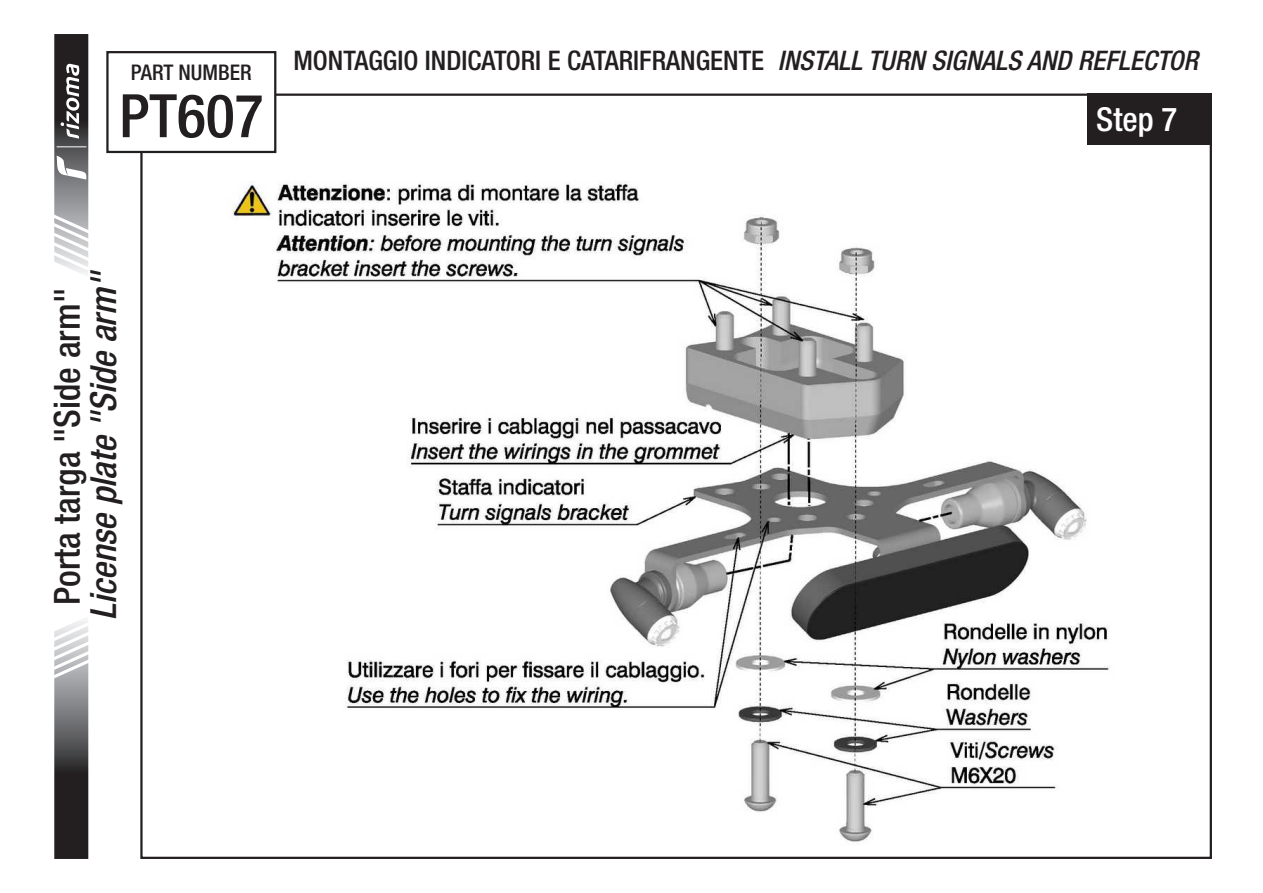
<style>
.page{position:relative;width:1263px;height:893px;background:#fff}
.page>*{position:absolute;margin:0;border:0;box-sizing:border-box;transform-origin:0 0}
.t1{font:500 condensed 60px "Helvetica Neue LT Std";color:#231f20}
.t2{font:italic 500 condensed 36px "Helvetica Neue LT Std";color:#231f20}
.t3{font:500 condensed 36px "Helvetica Neue LT Std";color:#231f20}
.t4{font:500 condensed 33px "Helvetica Neue LT Std";color:#fff}
.t5{font:500 condensed 27px "Helvetica Neue LT Std";color:#231f20}
.t6{font:500 condensed 21.6px "Helvetica Neue LT Std";color:#231f20}
.s1{font-style:italic}
</style>
<div class="page">
<img style="left:210px;top:103px;width:900px;height:739px">
<div style="left:1088px;top:94px;width:124px;height:51px;background:#231f20"></div>
<svg style="left:54px;top:620px;width:35px;height:239px;background:#706f70"></svg>
<svg style="left:54px;top:34px;width:35px;height:240px"></svg>
<div style="left:107px;top:52px;width:168px;height:100px;background:#fff"></div>
<div style="left:106px;top:51px;width:170px;height:102px;border:2px solid #231f20"></div>
<p class="t6" style="left:131px;top:59px;width:122px">PART NUMBER</p>
<h1 class="t1" style="left:119px;top:80px;width:146px">PT607</h1>
<p class="t5" style="left:293px;top:45px;width:906px">MONTAGGIO INDICATORI E CATARIFRANGENTE <span class="s1">INSTALL TURN SIGNALS AND REFLECTOR</span></p>
<p class="t4" style="left:1096px;top:99px;width:83px">Step 7</p>
<h2 class="t2" style="left:82px;top:620px;width:351px;rotate:-90deg">License plate "Side arm"</h2>
<h2 class="t3" style="left:46px;top:605px;width:318px;rotate:-90deg">Porta targa "Side arm"</h2>
</div>
